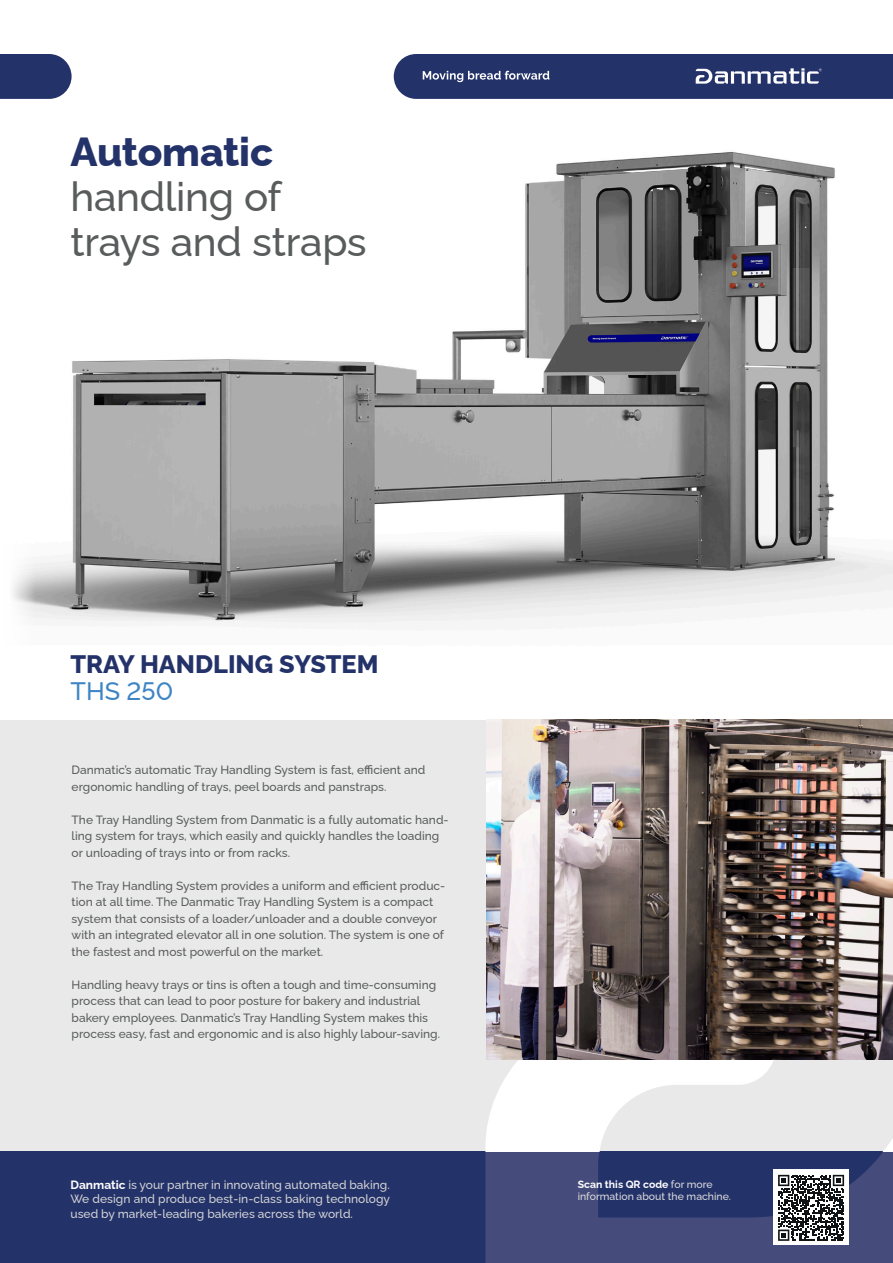
<style>
.page{position:relative;width:893px;height:1263px;background:#fff}
.page>*{position:absolute;margin:0;border:0;box-sizing:border-box;transform-origin:0 0}
.t1{font:500 40.5px/45px "Raleway";letter-spacing:-.01em;color:#595c5c}
.t2{font:800 25.35px "Raleway";color:#24326a}
.t3{font:500 25.35px "Raleway";color:#3e85c5}
.t4{font:500 12px/16.5px "Raleway";color:#595c5c}
.t5{font:500 12px/14.4px "Raleway";color:#d3d4d4}
.t6{font:500 10.5px/12.6px "Raleway";color:#dbdbdb}
.s1{font-weight:800;color:#24326a}
.s2{font-weight:700;color:#fff}
</style>
<div class="page">
<div style="left:0;top:720px;width:893px;height:431px;background:#e9e9e9"></div>
<div style="left:0;top:1151px;width:893px;height:112px;background:#24326a"></div>
<svg style="left:485px;top:1151px;width:408px;height:112px;fill:#454b7b"></svg>
<svg style="left:485px;top:809px;width:408px;height:342px"></svg>
<svg style="left:0;top:54px;width:72px;height:45px;background:#344175"></svg>
<img style="left:487px;top:720px;width:406px;height:340px">
<svg style="left:394px;top:54px;width:499px;height:45px;background:#323f73"></svg>
<img style="left:12px;top:152px;width:881px;height:472px">
<div style="left:773px;top:1169px;width:76px;height:76px;background:#fff"></div>
<svg style="left:778px;top:1174px;width:66px;height:67px"></svg>
<p class="t1" style="left:71px;top:124px;width:298px"><span class="s1">Automatic </span>handling of trays and straps</p>
<p class="t2" style="left:71px;top:644px;width:310px">TRAY HANDLING SYSTEM</p>
<p class="t3" style="left:71px;top:670px;width:104px">THS 250</p>
<p class="t4" style="left:72px;top:760px;width:355px">Danmatic’s automatic Tray Handling System is fast, efficient and ergonomic handling of trays, peel boards and panstraps.</p>
<p class="t4" style="left:72px;top:810px;width:379px">The Tray Handling System from Danmatic is a fully automatic hand&shy;ling system for trays, which easily and quickly handles the loading or unloading of trays into or from racks.</p>
<p class="t4" style="left:72px;top:876px;width:375px">The Tray Handling System provides a uniform and efficient produc&shy;tion at all time. The Danmatic Tray Handling System is a compact system that consists of a loader/unloader and a double conveyor with an integrated elevator all in one solution. The system is one of the fastest and most powerful on the market.</p>
<p class="t4" style="left:72px;top:975px;width:370px">Handling heavy trays or tins is often a tough and time-consuming process that can lead to poor posture for bakery and industrial bakery employees. Danmatic’s Tray Handling System makes this process easy, fast and ergonomic and is also highly labour-saving.</p>
<p class="t5" style="left:71px;top:1176px;width:321px"><span class="s2">Danmatic</span> is your partner in innovating automated baking.</p>
<p class="t5" style="left:71px;top:1190px;width:321px">We design and produce best-in-class baking technology used by market-leading bakeries across the world.</p>
<p class="t6" style="left:578px;top:1176px;width:155px"><span class="s2">Scan this QR code</span> for more information about the machine.</p>
</div>
